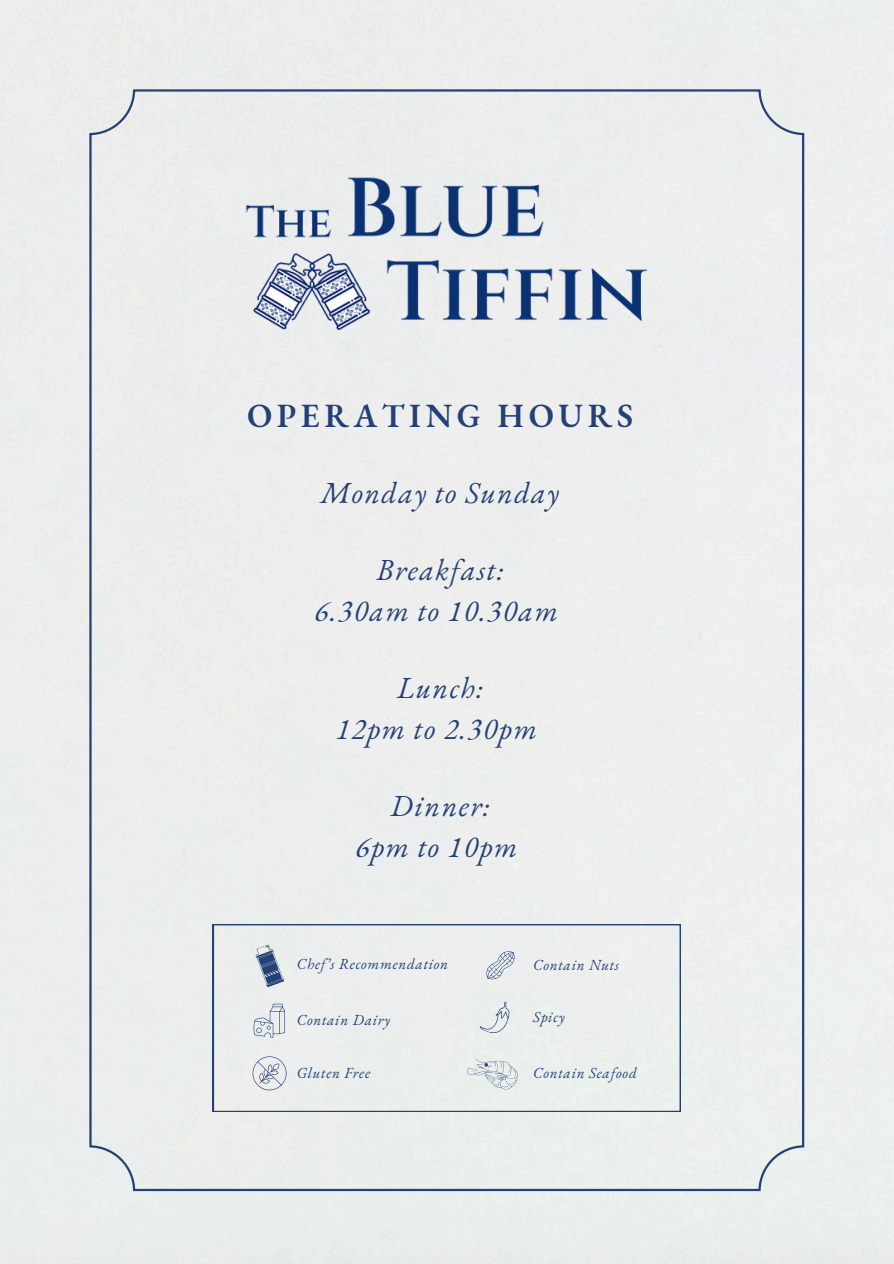
<style>
.page{position:relative;width:894px;height:1264px;background:#fff}
.page>*{position:absolute;margin:0;border:0;box-sizing:border-box;transform-origin:0 0}
.t1{font:600 33px "EB Garamond";letter-spacing:.14em;color:#244176}
.t2{font:italic 29.7px "EB Garamond";letter-spacing:.045em;color:#244176}
.t3{font:italic 15px "EB Garamond";letter-spacing:.045em;color:#244176}
</style>
<div class="page">
<div style="left:89px;top:89px;width:715px;height:1102px;background:#eee"></div>
<div style="left:213px;top:924px;width:467px;height:187px;background:#ebeeee"></div>
<img style="left:168px;top:68px;width:544px;height:361px">
<svg style="left:478px;top:996px;width:36px;height:41px"></svg>
<svg style="left:253px;top:943px;width:32px;height:44px"></svg>
<svg style="left:486px;top:951px;width:28px;height:28px"></svg>
<svg style="left:464px;top:1044px;width:59px;height:57px;background:#e2e7e7"></svg>
<svg style="left:252px;top:1056px;width:34px;height:34px"></svg>
<svg style="left:252px;top:1003px;width:33px;height:34px"></svg>
<p class="t1" style="left:247px;top:394px;width:387px">OPERATING HOURS</p>
<p class="t2" style="left:321px;top:473px;width:240px">Monday to Sunday</p>
<h1 class="t2" style="left:376px;top:550px;width:128px">Breakfast:</h1>
<p class="t2" style="left:314px;top:591px;width:245px">6.30am to 10.30am</p>
<h2 class="t2" style="left:397px;top:668px;width:87px">Lunch:</h2>
<p class="t2" style="left:335px;top:709px;width:203px">12pm to 2.30pm</p>
<h2 class="t2" style="left:390px;top:786px;width:100px">Dinner:</h2>
<p class="t2" style="left:355px;top:827px;width:163px">6pm to 10pm</p>
<p class="t3" style="left:297px;top:953px;width:153px">Chef’s Recommendation</p>
<h2 class="t3" style="left:297px;top:1009px;width:95px">Contain Dairy</h2>
<p class="t3" style="left:533px;top:955px;width:87px">Contain Nuts</p>
<p class="t3" style="left:533px;top:1006px;width:33px">Spicy</p>
<p class="t3" style="left:297px;top:1062px;width:75px">Gluten Free</p>
<p class="t3" style="left:533px;top:1062px;width:105px">Contain Seafood</p>
</div>
